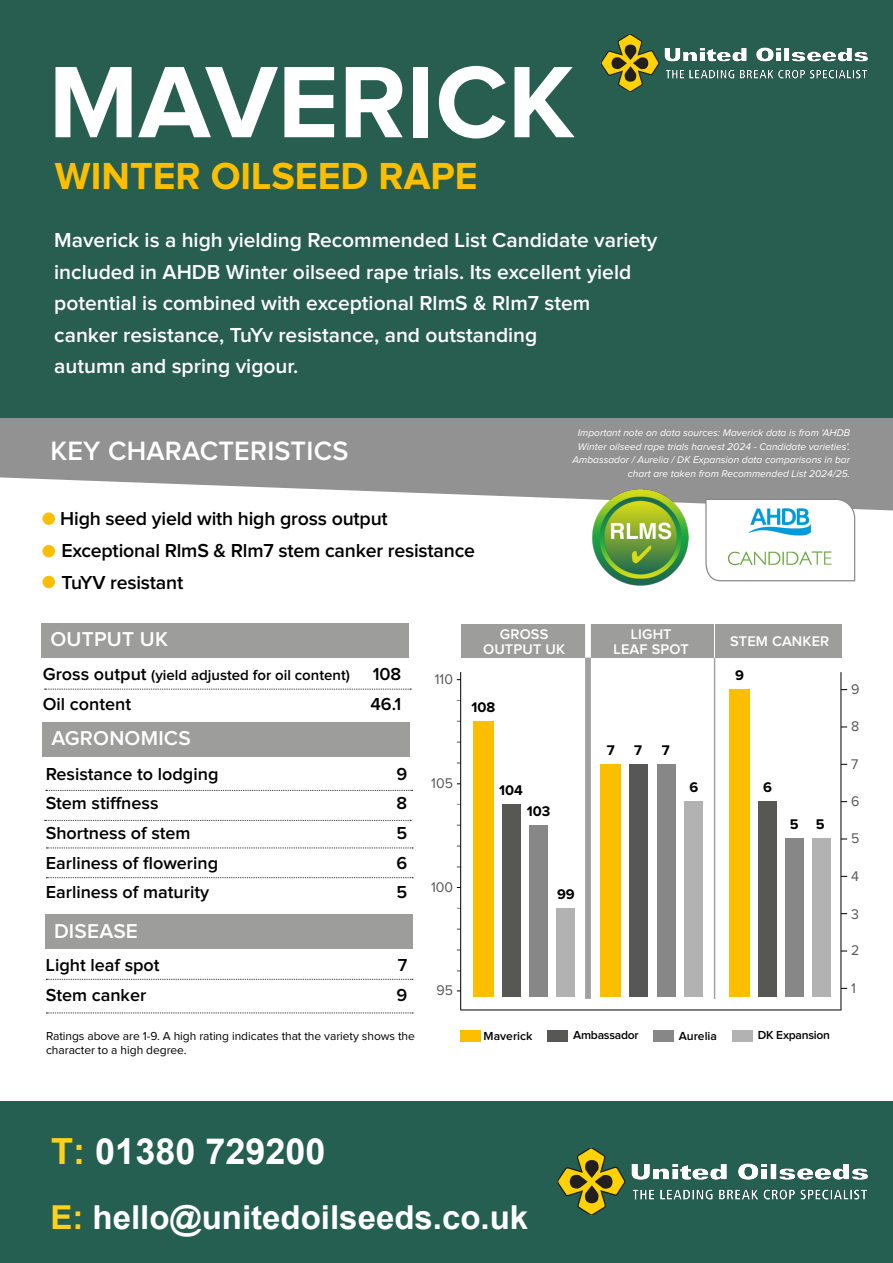
<style>
.page{position:relative;width:893px;height:1263px;background:#fff}
.page>*{position:absolute;margin:0;border:0;box-sizing:border-box;transform-origin:0 0}
.t1{font:700 105.15px "Proxima Nova";color:#fff}
.t2{font:700 39px "Proxima Nova";color:#fcbf00}
.t3{font:700 36px "Arial";color:#fff}
.t4{font:700 33px "Arial";color:#fff}
.t5{font:600 27.6px "Proxima Nova";letter-spacing:.01em;color:#fff}
.t6{font:600 21px/31.5px "Proxima Nova";color:#fff}
.t7{font:600 20.85px "Proxima Nova";letter-spacing:.01em;color:#fff}
.t8{font:600 19.5px "Proxima Nova";letter-spacing:-.01em;color:#000}
.t9{font:600 18px "Proxima Nova";color:#000}
.t10{font:600 15px "Proxima Nova";color:#000}
.t11{font:600 14.55px/14.5px "Proxima Nova";letter-spacing:.01em;color:#fff;text-align:center}
.t12{font:14.55px "Proxima Nova";color:#575756}
.t13{font:700 14.55px "Proxima Nova";color:#000}
.t14{font:600 12.15px "Proxima Nova";letter-spacing:-.02em;color:#000}
.t15{font:600 12.15px "Proxima Nova";color:#000}
.t16{font:12px/14.4px "Proxima Nova";letter-spacing:-.005em;color:#000}
.t17{font:italic 10.2px/13.5px "Proxima Nova";color:#fff;text-align:right}
.s1{font-size:18px}
.s2{color:#fed21a}
</style>
<div class="page">
<svg style="left:0;top:417px;width:893px;height:93px;fill:#929292"></svg>
<div style="left:42px;top:624px;width:367px;height:34px;background:#9d9d9c"></div>
<div style="left:43px;top:722px;width:367px;height:34px;background:#9d9d9c"></div>
<div style="left:45px;top:914px;width:367px;height:35px;background:#9d9d9c"></div>
<div style="left:43px;top:512px;width:12px;height:13px;background:#fcbf00;border-radius:50%"></div>
<div style="left:43px;top:576px;width:12px;height:12px;background:#fcbf00;border-radius:50%"></div>
<div style="left:43px;top:545px;width:12px;height:12px;background:#fcbf00;border-radius:50%"></div>
<svg style="left:46px;top:790px;width:366px;height:1px"></svg>
<svg style="left:45px;top:820px;width:366px;height:1px"></svg>
<svg style="left:46px;top:979px;width:367px;height:1px"></svg>
<svg style="left:46px;top:847px;width:367px;height:1px"></svg>
<svg style="left:46px;top:877px;width:367px;height:1px"></svg>
<svg style="left:46px;top:1012px;width:367px;height:1px"></svg>
<div style="left:461px;top:624px;width:125px;height:34px;background:#9d9d9c"></div>
<div style="left:460px;top:1030px;width:20px;height:12px;background:#fcbf00"></div>
<div style="left:548px;top:1030px;width:20px;height:11px;background:#575756"></div>
<div style="left:588px;top:624px;width:126px;height:34px;background:#9d9d9c"></div>
<div style="left:715px;top:624px;width:126px;height:34px;background:#9d9d9c"></div>
<hr style="left:460px;top:1009px;width:381px;height:1px;background:#000">
<hr style="left:460px;top:672px;width:1px;height:338px;background:#000">
<div style="left:585px;top:655px;width:6px;height:344px;background:#a1a1a1"></div>
<hr style="left:714px;top:658px;width:1px;height:341px;background:#a1a1a1">
<div style="left:585px;top:622px;width:6px;height:36px;background:#fff"></div>
<div style="left:729px;top:690px;width:20px;height:307px;background:#fcbf00"></div>
<div style="left:758px;top:801px;width:18px;height:196px;background:#575756"></div>
<svg style="left:45px;top:689px;width:366px;height:1px"></svg>
<svg style="left:704px;top:498px;width:152px;height:84px"></svg>
<div style="left:0;top:1102px;width:893px;height:161px;background:#255f51"></div>
<div style="left:0;top:0;width:893px;height:417px;background:#285e50"></div>
<img style="left:593px;top:490px;width:96px;height:96px">
<div style="left:601px;top:764px;width:20px;height:233px;background:#fcbf00"></div>
<div style="left:629px;top:764px;width:19px;height:233px;background:#575756"></div>
<div style="left:473px;top:721px;width:20px;height:276px;background:#fcbf00"></div>
<div style="left:502px;top:804px;width:19px;height:193px;background:#575756"></div>
<div style="left:529px;top:825px;width:19px;height:172px;background:#878787"></div>
<div style="left:556px;top:908px;width:19px;height:89px;background:#b3b2b2"></div>
<div style="left:653px;top:1030px;width:21px;height:12px;background:#878787"></div>
<div style="left:733px;top:1030px;width:20px;height:11px;background:#b3b2b2"></div>
<div style="left:657px;top:764px;width:19px;height:233px;background:#878787"></div>
<div style="left:684px;top:801px;width:19px;height:196px;background:#b3b2b2"></div>
<div style="left:785px;top:838px;width:19px;height:159px;background:#878787"></div>
<div style="left:812px;top:838px;width:19px;height:159px;background:#b3b2b2"></div>
<hr style="left:840px;top:672px;width:1px;height:338px;background:#000">
<img style="left:600px;top:33px;width:268px;height:60px">
<img style="left:557px;top:1147px;width:310px;height:69px">
<h1 class="t1" style="left:49px;top:54px;width:527px">MAVERICK</h1>
<h2 class="t2" style="left:55px;top:158px;width:424px">WINTER OILSEED RAPE</h2>
<p class="t6" style="left:54px;top:225px;width:605px">Maverick is a high yielding Recommended List Candidate variety included in AHDB Winter oilseed rape trials. Its excellent yield potential is combined with exceptional RlmS &amp; Rlm7 stem canker resistance, TuYv resistance, and outstanding<br>autumn and spring vigour.</p>
<h3 class="t5" style="left:50px;top:438px;width:300px">KEY CHARACTERISTICS</h3>
<p class="t8" style="left:60px;top:509px;width:329px">High seed yield with high gross output</p>
<p class="t8" style="left:45px;top:542px;width:431px">• Exceptional RlmS &amp; Rlm7 stem canker resistance</p>
<p class="t8" style="left:45px;top:573px;width:140px">• TuYV resistant</p>
<p class="t17" style="left:572px;top:427px;width:279px">Important note on data sources: Maverick data is from ‘AHDB Winter oilseed rape trials harvest 2024 - Candidate varieties’.<br>Ambassador / Aurelia / DK Expansion data comparisons in bar chart are taken from Recommended List 2024/25.</p>
<p class="t7" style="left:51px;top:630px;width:119px">OUTPUT UK</p>
<p class="t11" style="left:483px;top:628px;width:84px">GROSS<br>OUTPUT UK</p>
<p class="t11" style="left:614px;top:628px;width:77px">LIGHT<br>LEAF SPOT</p>
<p class="t11" style="left:730px;top:635px;width:101px">STEM CANKER</p>
<p class="t10" style="left:43px;top:668px;width:309px"><span class="s1">Gross output</span> (yield adjusted for oil content)</p>
<p class="t9" style="left:373px;top:666px;width:30px">108</p>
<p class="t9" style="left:43px;top:696px;width:90px">Oil content</p>
<p class="t9" style="left:370px;top:696px;width:32px">46.1</p>
<p class="t7" style="left:51px;top:729px;width:141px">AGRONOMICS</p>
<p class="t9" style="left:46px;top:765px;width:174px">Resistance to lodging</p>
<p class="t9" style="left:396px;top:765px;width:12px">9</p>
<p class="t9" style="left:46px;top:795px;width:114px">Stem stiffness</p>
<p class="t9" style="left:396px;top:795px;width:12px">8</p>
<p class="t9" style="left:46px;top:825px;width:146px">Shortness of stem</p>
<p class="t9" style="left:396px;top:825px;width:12px">5</p>
<p class="t9" style="left:46px;top:854px;width:174px">Earliness of flowering</p>
<p class="t9" style="left:396px;top:854px;width:12px">6</p>
<p class="t9" style="left:46px;top:884px;width:165px">Earliness of maturity</p>
<p class="t9" style="left:396px;top:884px;width:12px">5</p>
<p class="t7" style="left:54px;top:921px;width:85px">DISEASE</p>
<p class="t9" style="left:46px;top:957px;width:115px">Light leaf spot</p>
<p class="t9" style="left:398px;top:957px;width:11px">7</p>
<p class="t9" style="left:46px;top:986px;width:102px">Stem canker</p>
<p class="t9" style="left:397px;top:986px;width:12px">9</p>
<p class="t16" style="left:46px;top:1029px;width:370px">Ratings above are 1-9. A high rating indicates that the variety shows the character to a high degree.</p>
<p class="t12" style="left:435px;top:672px;width:20px">110</p>
<p class="t12" style="left:431px;top:777px;width:23px">105</p>
<p class="t12" style="left:431px;top:880px;width:24px">100</p>
<p class="t12" style="left:436px;top:984px;width:18px">95</p>
<p class="t13" style="left:472px;top:700px;width:25px">108</p>
<p class="t13" style="left:499px;top:783px;width:25px">104</p>
<p class="t13" style="left:527px;top:804px;width:25px">103</p>
<p class="t13" style="left:557px;top:887px;width:19px">99</p>
<p class="t13" style="left:735px;top:669px;width:10px">9</p>
<p class="t13" style="left:607px;top:743px;width:9px">7</p>
<p class="t13" style="left:634px;top:743px;width:9px">7</p>
<p class="t13" style="left:662px;top:743px;width:9px">7</p>
<p class="t13" style="left:689px;top:780px;width:10px">6</p>
<p class="t13" style="left:763px;top:780px;width:10px">6</p>
<p class="t13" style="left:790px;top:817px;width:36px">5 5</p>
<p class="t15" style="left:484px;top:1030px;width:50px">Maverick</p>
<p class="t14" style="left:573px;top:1029px;width:67px">Ambassador</p>
<p class="t15" style="left:679px;top:1030px;width:40px">Aurelia</p>
<p class="t14" style="left:758px;top:1029px;width:74px">DK Expansion</p>
<p class="t12" style="left:851px;top:683px;width:10px">9</p>
<p class="t12" style="left:851px;top:720px;width:10px">8</p>
<p class="t12" style="left:851px;top:757px;width:9px">7</p>
<p class="t12" style="left:851px;top:795px;width:10px">6</p>
<p class="t12" style="left:851px;top:832px;width:10px">5</p>
<p class="t12" style="left:851px;top:869px;width:9px">4</p>
<p class="t12" style="left:851px;top:907px;width:9px">3</p>
<p class="t12" style="left:851px;top:944px;width:10px">2</p>
<p class="t12" style="left:851px;top:981px;width:6px">1</p>
<h3 class="t3" style="left:51px;top:1126px;width:276px"><span class="s2">T:</span> 01380 729200</h3>
<h3 class="t4" style="left:50px;top:1194px;width:479px"><span class="s2">E:</span> hello@unitedoilseeds.co.uk</h3>
</div>
